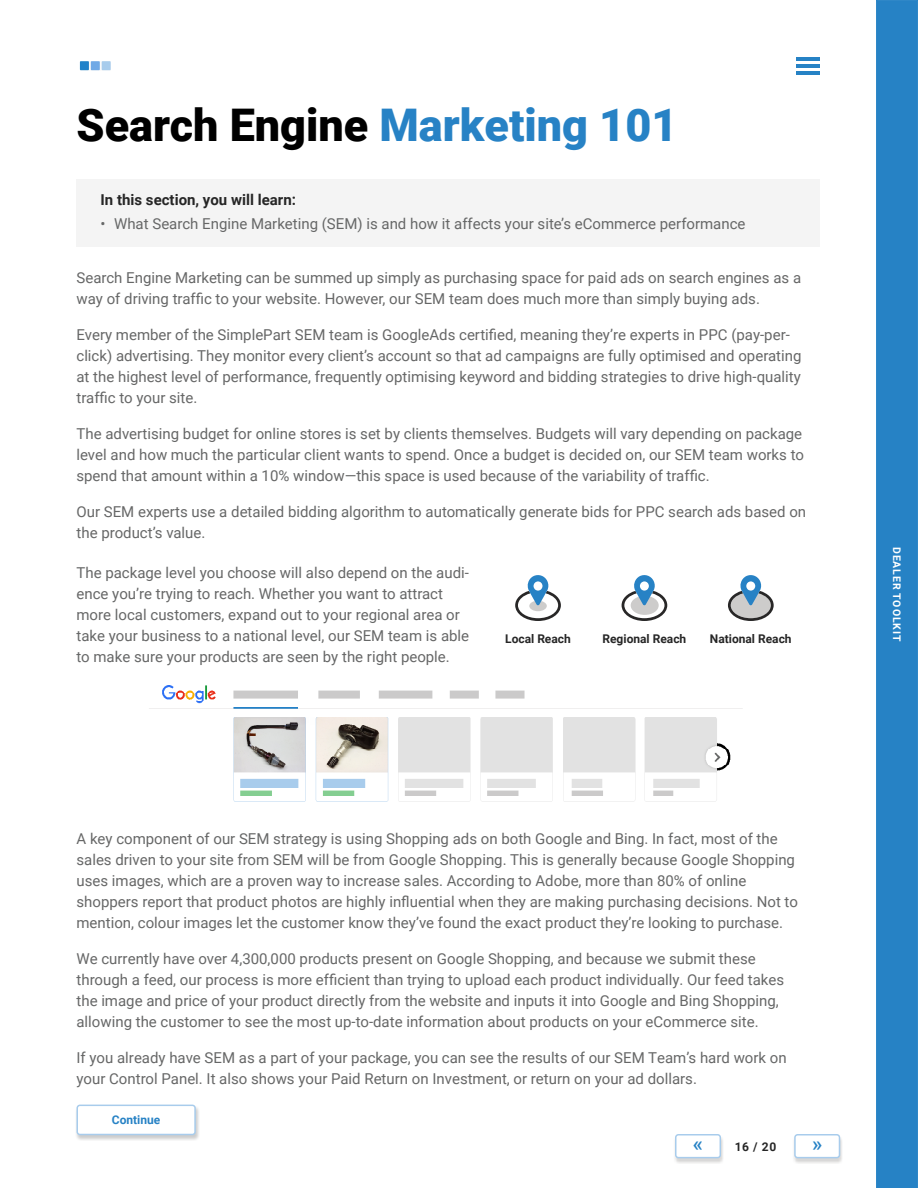
<style>
.page{position:relative;width:918px;height:1188px;background:#fff}
.page>*{position:absolute;margin:0;border:0;box-sizing:border-box;transform-origin:0 0}
.t1{font:900 45px "Roboto";color:#000}
.t2{font:500 21px "Roboto";color:#2682c5}
.t3{font:15px/21px "Roboto";color:#666767}
.t4{font:700 15px "Roboto";color:#262626}
.t5{font:700 12px "Roboto";color:#262626}
.t6{font:700 12px "Roboto";color:#2782c5}
.t7{font:700 10.5px "Roboto";letter-spacing:.085em;color:#fff}
.s1{color:#2782c5}
</style>
<div class="page">
<svg style="left:876px;top:0;width:42px;height:1188px;background:#2782c5"></svg>
<hr style="left:796px;top:72px;width:24px;height:3px;background:#2682c5">
<hr style="left:796px;top:57px;width:24px;height:4px;background:#2682c5">
<hr style="left:796px;top:65px;width:24px;height:3px;background:#2682c5">
<svg style="left:80px;top:61px;width:31px;height:9px"></svg>
<div style="left:673px;top:1135px;width:51px;height:29px;background:#cbcac9;opacity:.75"></div>
<div style="left:676px;top:1135px;width:44px;height:23px;background:#fff;border-radius:3px"></div>
<div style="left:675px;top:1134px;width:46px;height:24px;border:2px solid #a8ccec;border-radius:3px"></div>
<div style="left:792px;top:1135px;width:51px;height:29px;background:#cbcac9;opacity:.75"></div>
<div style="left:795px;top:1135px;width:44px;height:23px;background:#fff;border-radius:3px"></div>
<div style="left:794px;top:1134px;width:46px;height:24px;border:2px solid #a8ccec;border-radius:3px"></div>
<div style="left:76px;top:179px;width:744px;height:68px;background:#f4f4f4"></div>
<svg style="left:515px;top:575px;width:46px;height:46px"></svg>
<svg style="left:622px;top:575px;width:45px;height:46px"></svg>
<svg style="left:728px;top:575px;width:46px;height:46px"></svg>
<img style="left:149px;top:686px;width:594px;height:116px">
<div style="left:75px;top:1104px;width:125px;height:37px;background:#000;opacity:.2"></div>
<div style="left:77px;top:1105px;width:118px;height:29px;background:#fff;border-radius:3px"></div>
<div style="left:76px;top:1105px;width:120px;height:30px;border:2px solid #a8ccec;border-radius:3px"></div>
<h1 class="t1" style="left:76px;top:93px;width:602px">Search Engine <span class="s1">Marketing 101</span></h1>
<p class="t4" style="left:101px;top:189px;width:197px">In this section, you will learn:</p>
<p class="t3" style="left:101px;top:213px;width:646px">• What Search Engine Marketing (SEM) is and how it affects your site’s eCommerce performance</p>
<p class="t3" style="left:77px;top:267px;width:726px">Search Engine Marketing can be summed up simply as purchasing space for paid ads on search engines as a way of driving traffic to your website. However, our SEM team does much more than simply buying ads.</p>
<p class="t3" style="left:77px;top:324px;width:726px">Every member of the SimplePart SEM team is GoogleAds certified, meaning they’re experts in PPC (pay-per&shy;click) advertising. They monitor every client’s account so that ad campaigns are fully optimised and operating at the highest level of performance, frequently optimising keyword and bidding strategies to drive high-quality traffic to your site.</p>
<p class="t3" style="left:77px;top:423px;width:729px;text-align:justify">The advertising budget for online stores is set by clients themselves. Budgets will vary depending on package level and how much the particular client wants to spend. Once a budget is decided on, our SEM team works to spend that amount within a 10% window—this space is used because of the variability of traffic.</p>
<p class="t3" style="left:77px;top:501px;width:731px">Our SEM experts use a detailed bidding algorithm to automatically generate bids for PPC search ads based on the product’s value.</p>
<p class="t3" style="left:77px;top:562px;width:394px">The package level you choose will also depend on the audi&shy;ence you’re trying to reach. Whether you want to attract more local customers, expand out to your regional area or take your business to a national level, our SEM team is able to make sure your products are seen by the right people.</p>
<p class="t5" style="left:505px;top:630px;width:67px">Local Reach</p>
<p class="t5" style="left:603px;top:630px;width:85px">Regional Reach</p>
<p class="t5" style="left:710px;top:630px;width:83px">National Reach</p>
<p class="t3" style="left:77px;top:827px;width:723px">A key component of our SEM strategy is using Shopping ads on both Google and Bing. In fact, most of the sales driven to your site from SEM will be from Google Shopping. This is generally because Google Shopping uses images, which are a proven way to increase sales. According to Adobe, more than 80% of online shoppers report that product photos are highly influential when they are making purchasing decisions. Not to mention, colour images let the customer know they’ve found the exact product they’re looking to purchase.</p>
<p class="t3" style="left:77px;top:947px;width:709px">We currently have over 4,300,000 products present on Google Shopping, and because we submit these through a feed, our process is more efficient than trying to upload each product individually. Our feed takes the image and price of your product directly from the website and inputs it into Google and Bing Shopping, allowing the customer to see the most up-to-date information about products on your eCommerce site.</p>
<p class="t3" style="left:77px;top:1046px;width:712px">If you already have SEM as a part of your package, you can see the results of our SEM Team’s hard work on your Control Panel. It also shows your Paid Return on Investment, or return on your ad dollars.</p>
<p class="t6" style="left:112px;top:1112px;width:50px">Continue</p>
<h2 class="t2" style="left:693px;top:1129px;width:12px">«</h2>
<p class="t5" style="left:735px;top:1138px;width:43px">16 / 20</p>
<h2 class="t2" style="left:812px;top:1129px;width:12px">»</h2>
<p class="t7" style="left:904px;top:547px;width:96px;rotate:90deg">DEALER TOOLKIT</p>
</div>
